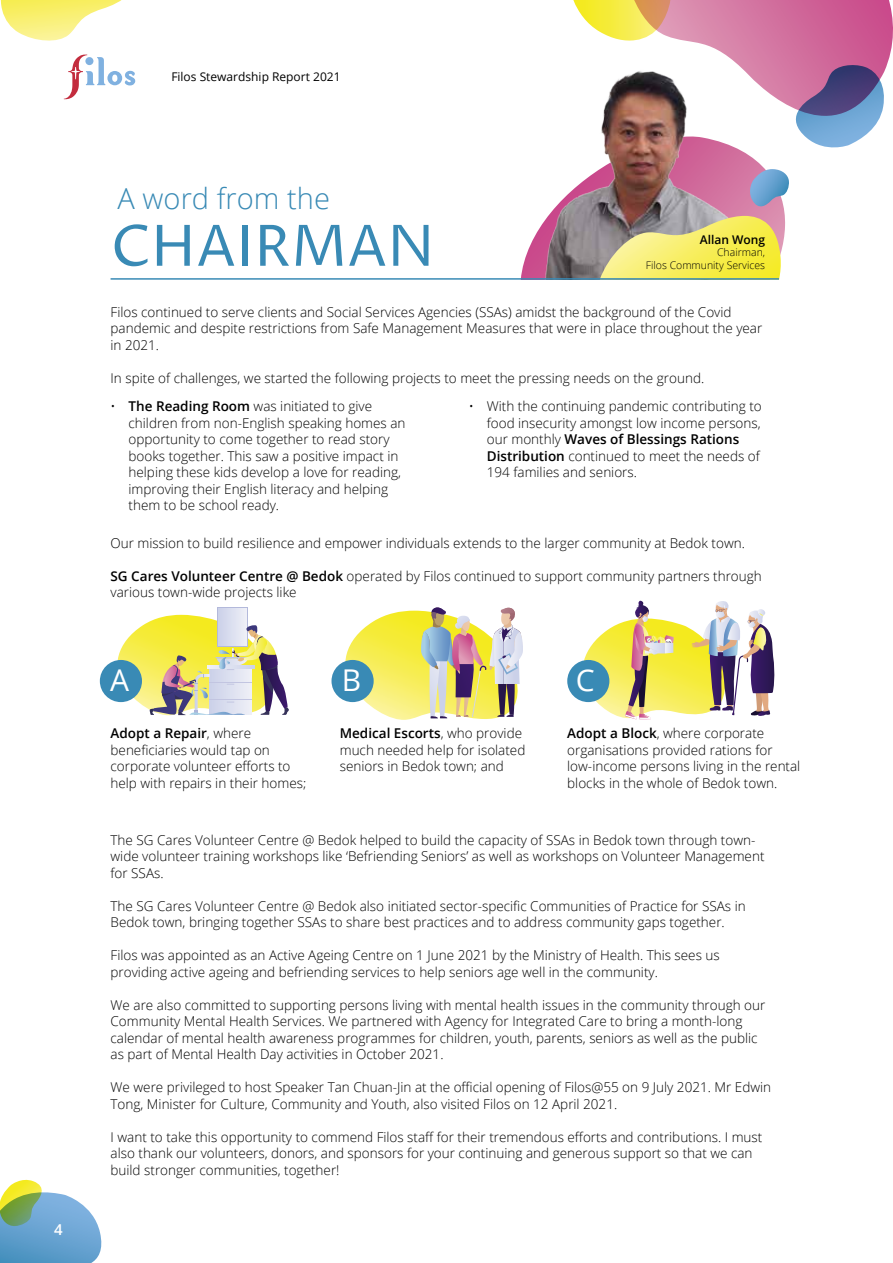
<style>
.page{position:relative;width:893px;height:1263px;background:#fff}
.page>*{position:absolute;margin:0;border:0;box-sizing:border-box;transform-origin:0 0}
.t1{font:57.15px "Proza Libre";color:#398ab5}
.t2{font:30px "Open Sans";color:#fff}
.t3{font:300 29.1px "Open Sans";color:#398ab5}
.t4{font:600 15px "Open Sans";color:#fff}
.t5{font:300 13.5px/16.5px "Open Sans";color:#000}
.t6{font:12px "Open Sans";color:#000}
.t7{font:600 12px "Open Sans";color:#000}
.t8{font:300 10.5px/12.6px "Open Sans";color:#000;text-align:right}
.s1{font-weight:600}
</style>
<div class="page">
<svg style="left:0;top:0;width:122px;height:41px"></svg>
<svg style="left:0;top:1179px;width:102px;height:84px"></svg>
<svg style="left:64px;top:54px;width:71px;height:45px"></svg>
<svg style="left:521px;top:0;width:372px;height:280px"></svg>
<hr style="left:111px;top:278px;width:668px;height:2px;background:#398ab5">
<svg style="left:577px;top:601px;width:198px;height:119px"></svg>
<svg style="left:217px;top:607px;width:31px;height:8px"></svg>
<svg style="left:218px;top:609px;width:29px;height:6px"></svg>
<svg style="left:112px;top:615px;width:177px;height:101px"></svg>
<svg style="left:340px;top:607px;width:183px;height:113px"></svg>
<div style="left:567px;top:660px;width:42px;height:42px;background:#398ab5;border-radius:50%"></div>
<div style="left:331px;top:660px;width:43px;height:42px;background:#398ab5;border-radius:50%"></div>
<div style="left:100px;top:660px;width:42px;height:42px;background:#398ab5;border-radius:50%"></div>
<p class="t4" style="left:54px;top:1220px;width:10px">4</p>
<p class="t6" style="left:171px;top:69px;width:171px">Filos Stewardship Report 2021</p>
<h3 class="t3" style="left:118px;top:178px;width:214px">A word from the</h3>
<h1 class="t1" style="left:111px;top:211px;width:325px">CHAIRMAN</h1>
<p class="t7" style="left:700px;top:231px;width:67px">Allan Wong</p>
<p class="t8" style="left:646px;top:246px;width:121px">Chairman,<br>Filos Community Services</p>
<p class="t5" style="left:111px;top:303px;width:653px">Filos continued to serve clients and Social Services Agencies (SSAs) amidst the background of the Covid pandemic and despite restrictions from Safe Management Measures that were in place throughout the year in 2021.</p>
<p class="t5" style="left:111px;top:369px;width:595px">In spite of challenges, we started the following projects to meet the pressing needs on the ground.</p>
<p class="t5" style="left:129px;top:398px;width:278px;text-indent:-18px">• <span class="s1">The Reading Room</span> was initiated to give children from non-English speaking homes an opportunity to come together to read story books together. This saw a positive impact in helping these kids develop a love for reading, improving their English literacy and helping them to be school ready.</p>
<p class="t5" style="left:487px;top:398px;width:277px;text-indent:-18px">• With the continuing pandemic contributing to food insecurity amongst low income persons, our monthly <span class="s1">Waves of Blessings Rations Distribution</span> continued to meet the needs of 194 families and seniors.</p>
<p class="t5" style="left:111px;top:534px;width:636px">Our mission to build resilience and empower individuals extends to the larger community at Bedok town.</p>
<p class="t5" style="left:111px;top:567px;width:653px"><span class="s1">SG Cares Volunteer Centre @ Bedok</span> operated by Filos continued to support community partners through various town-wide projects like</p>
<h2 class="t2" style="left:110px;top:660px;width:20px">A</h2>
<h2 class="t2" style="left:342px;top:660px;width:21px">B</h2>
<h2 class="t2" style="left:576px;top:660px;width:20px">C</h2>
<p class="t5" style="left:111px;top:725px;width:197px"><span class="s1">Adopt a Repair</span>, where beneficiaries would tap on corporate volunteer efforts to help with repairs in their homes;</p>
<p class="t5" style="left:340px;top:724px;width:187px"><span class="s1">Medical Escorts</span>, who provide much needed help for isolated seniors in Bedok town; and</p>
<p class="t5" style="left:567px;top:724px;width:235px"><span class="s1">Adopt a Block</span>, where corporate organisations provided rations for low-income persons living in the rental blocks in the whole of Bedok town.</p>
<p class="t5" style="left:111px;top:831px;width:655px">The SG Cares Volunteer Centre @ Bedok helped to build the capacity of SSAs in Bedok town through town&shy;wide volunteer training workshops like ‘Befriending Seniors’ as well as workshops on Volunteer Management for SSAs.</p>
<p class="t5" style="left:111px;top:897px;width:637px">The SG Cares Volunteer Centre @ Bedok also initiated sector-specific Communities of Practice for SSAs in<br>Bedok town, bringing together SSAs to share best practices and to address community gaps together.</p>
<p class="t5" style="left:111px;top:947px;width:611px">Filos was appointed as an Active Ageing Centre on 1 June 2021 by the Ministry of Health. This sees us providing active ageing and befriending services to help seniors age well in the community.</p>
<p class="t5" style="left:111px;top:996px;width:656px">We are also committed to supporting persons living with mental health issues in the community through our Community Mental Health Services. We partnered with Agency for Integrated Care to bring a month-long calendar of mental health awareness programmes for children, youth, parents, seniors as well as the public as part of Mental Health Day activities in October 2021.</p>
<p class="t5" style="left:111px;top:1079px;width:662px">We were privileged to host Speaker Tan Chuan-Jin at the official opening of Filos@55 on 9 July 2021. Mr Edwin<br>Tong, Minister for Culture, Community and Youth, also visited Filos on 12 April 2021.</p>
<p class="t5" style="left:111px;top:1128px;width:653px">I want to take this opportunity to commend Filos staff for their tremendous efforts and contributions. I must also thank our volunteers, donors, and sponsors for your continuing and generous support so that we can build stronger communities, together!</p>
</div>
